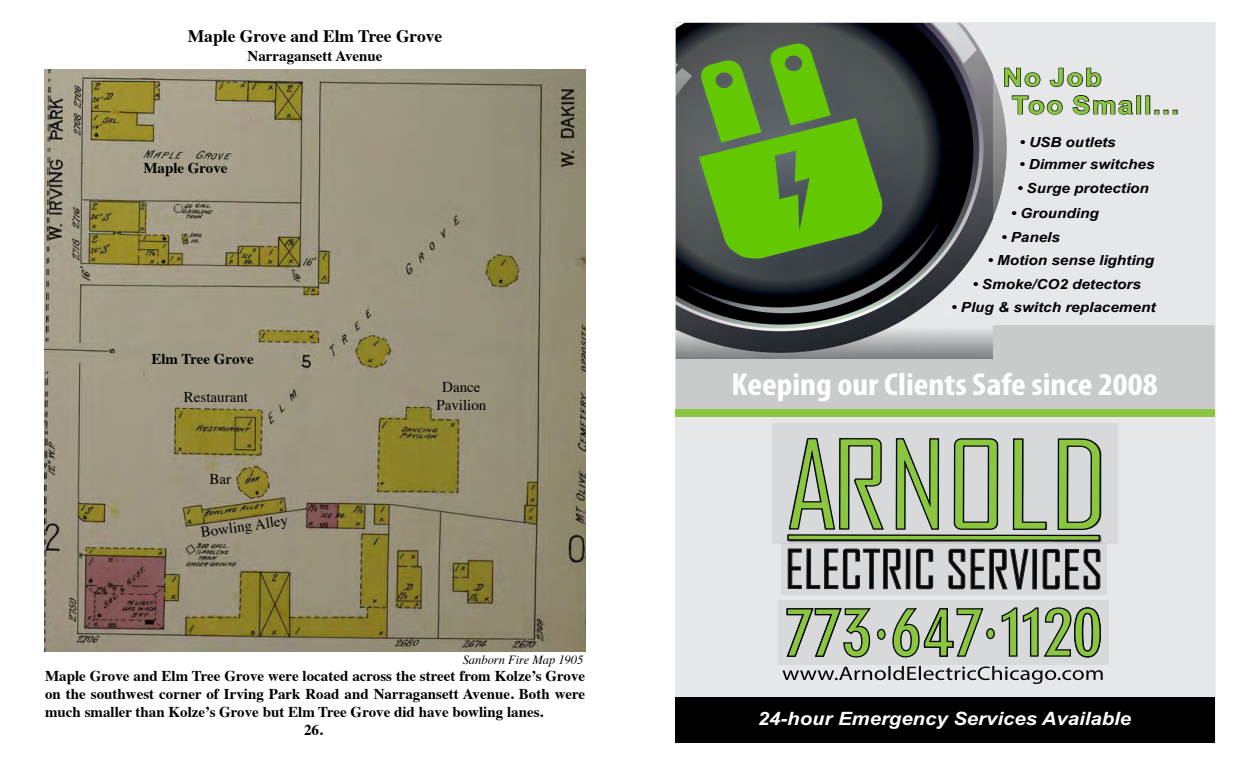
<style>
.page{position:relative;width:1260px;height:765px;background:#fff}
.page>*{position:absolute;margin:0;border:0;box-sizing:border-box;transform-origin:0 0}
.t1{font:700 condensed 31.88px "Myriad Pro";color:#fff;scale:1.1 1}
.t2{font:700 24.75px/27.6px "Arial";letter-spacing:.055em;color:#8ac63f;scale:1.11 1}
.t3{font:italic 700 18.38px "Arial";color:#fff;scale:1.11 1}
.t4{font:700 17.5px "Times";color:#000}
.t5{font:700 15px "Times";color:#000}
.t6{font:15px/18px "Times";color:#000;text-align:center}
.t7{font:italic 700 14px "Arial";color:#000;scale:1.1 1}
.t8{font:italic 12.5px "Times";color:#000}
</style>
<div class="page">
<svg style="left:1134px;top:22px;width:81px;height:676px;background:#e1e2e3"></svg>
<svg style="left:675px;top:22px;width:459px;height:676px;background:#a0ab98"></svg>
<div style="left:1136px;top:95px;width:5px;height:19px;border:1px solid #000"></div>
<div style="left:1145px;top:95px;width:5px;height:19px;border:1px solid #000"></div>
<svg style="left:1154px;top:110px;width:24px;height:4px"></svg>
<div style="left:675px;top:698px;width:540px;height:45px;background:#000"></div>
<div style="left:675px;top:409px;width:540px;height:8px;background:#8ac63f"></div>
<img style="left:45px;top:70px;width:540px;height:581px">
<p class="t4" style="left:188px;top:20px;width:256px">Maple Grove and Elm Tree Grove</p>
<p class="t5" style="left:248px;top:41px;width:137px">Narragansett Avenue</p>
<p class="t5" style="left:143px;top:154px;width:86px">Maple Grove</p>
<p class="t5" style="left:151px;top:344px;width:104px">Elm Tree Grove</p>
<p class="t6" style="left:184px;top:386px;width:66px">Restaurant</p>
<p class="t6" style="left:209px;top:469px;width:23px">Bar</p>
<p class="t6" style="left:199px;top:522px;width:89px;rotate:-8deg">Bowling Alley</p>
<p class="t6" style="left:436px;top:376px;width:52px">Dance<br>Pavilion</p>
<p class="t8" style="left:463px;top:649px;width:122px">Sanborn Fire Map 1905</p>
<p class="t5" style="left:45px;top:662px;width:542px">Maple Grove and Elm Tree Grove were located across the street from Kolze’s Grove</p>
<p class="t5" style="left:45px;top:680px;width:542px">on the southwest corner of Irving Park Road and Narragansett Avenue. Both were</p>
<p class="t5" style="left:45px;top:698px;width:500px">much smaller than Kolze’s Grove but Elm Tree Grove did have bowling lanes.</p>
<p class="t5" style="left:304px;top:716px;width:20px">26.</p>
<h2 class="t2" style="left:1012px;top:64px;width:152px;text-indent:-9px">No Job<br>Too Small...</h2>
<p class="t7" style="left:1019px;top:132px;width:89px">• USB outlets</p>
<p class="t7" style="left:1019px;top:155px;width:125px">• Dimmer switches</p>
<p class="t7" style="left:1017px;top:179px;width:121px">• Surge protection</p>
<p class="t7" style="left:1011px;top:204px;width:81px">• Grounding</p>
<p class="t7" style="left:1001px;top:227px;width:55px">• Panels</p>
<p class="t7" style="left:987px;top:251px;width:153px">• Motion sense lighting</p>
<p class="t7" style="left:951px;top:298px;width:187px">• Plug &amp; switch replacement</p>
<p class="t7" style="left:972px;top:275px;width:155px">• Smoke/CO2 detectors</p>
<h1 class="t1" style="left:731px;top:367px;width:389px">Keeping our Clients Safe since 2008</h1>
<p class="t3" style="left:758px;top:707px;width:338px">24-hour Emergency Services Available</p>
</div>
